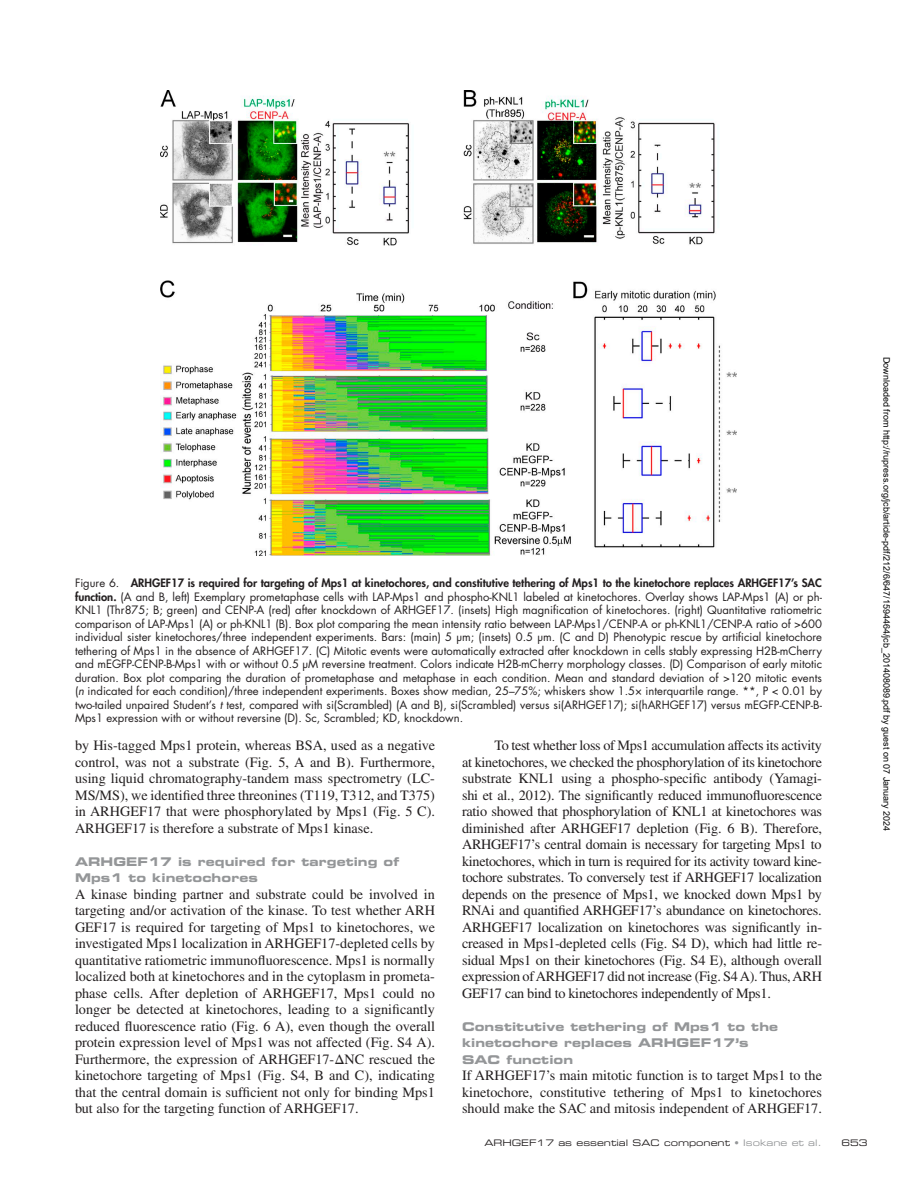
<style>
.page{position:relative;width:918px;height:1188px;background:#fff}
.page>*{position:absolute;margin:0;border:0;box-sizing:border-box;transform-origin:0 0}
.t1{font:14.25px/16.5px "Times LT Std";color:#231f20;text-align:justify}
.t2{font:12px/16.5px "Eurostile LT Std Bold Ex 2";letter-spacing:.005em;color:#949698}
.t3{font:11.25px/13.5px "Futura Std";color:#231f20;text-align:justify}
.t4{font:9px "Arial";color:#000}
.t5{font:9px "Eurostile LT Std Ex 2";color:#231f20}
.s1{font-weight:800}
.s2{font-style:italic}
.s3{font-family:"STIX General"}
.s4{color:#949698}
</style>
<div class="page">
<img style="left:160px;top:90px;width:577px;height:466px">
<p class="t3" style="left:75px;top:576px;width:749px">Figure 6. <span class="s1">ARHGEF17 is required for targeting of Mps1 at kinetochores, and constitutive tethering of Mps1 to the kinetochore replaces ARHGEF17’s SAC function.</span> (A and B, left) Exemplary prometaphase cells with LAP-Mps1 and phospho-KNL1 labeled at kinetochores. Overlay shows LAP-Mps1 (A) or ph-KNL1 (Thr875; B; green) and CENP-A (red) after knockdown of ARHGEF17. (insets) High magnification of kinetochores. (right) Quantitative ratiometric comparison of LAP-Mps1 (A) or ph-KNL1 (B). Box plot comparing the mean intensity ratio between LAP-Mps1/CENP-A or ph-KNL1/CENP-A ratio of &gt;600 individual sister kinetochores/three independent experiments. Bars: (main) 5 µm; (insets) 0.5 µm. (C and D) Phenotypic rescue by artificial kinetochore tethering of Mps1 in the absence of ARHGEF17. (C) Mitotic events were automatically extracted after knockdown in cells stably expressing H2B-mCherry and mEGFP-CENP-B-Mps1 with or without 0.5 µM reversine treatment. Colors indicate H2B-mCherry morphology classes. (D) Comparison of early mitotic duration. Box plot comparing the duration of prometaphase and metaphase in each condition. Mean and standard deviation of &gt;120 mitotic events (<span class="s2">n</span> indicated for each condition)/three independent experiments. Boxes show median, 25–75%; whiskers show 1.5× interquartile range. **, P &lt; 0.01 by two-tailed unpaired Student’s <span class="s2">t</span> test, compared with si(Scrambled) (A and B), si(Scrambled) versus si(ARHGEF17); si(hARHGEF17) versus mEGFP-CENP-B-Mps1 expression with or without reversine (D). Sc, Scrambled; KD, knockdown.</p>
<p class="t1" style="left:75px;top:737px;width:362px">by His-tagged Mps1 protein, whereas BSA, used as a negative control, was not a substrate (Fig. 5, A and B). Furthermore, using liquid chromatography-tandem mass spectrometry (LC-MS/MS), we identified three threonines (T119, T312, and T375) in ARHGEF17 that were phosphorylated by Mps1 (Fig. 5 C).<br>ARHGEF17 is therefore a substrate of Mps1 kinase.</p>
<p class="t2" style="left:75px;top:853px;width:326px">ARHGEF17 is required for targeting of<br>Mps1 to kinetochores</p>
<p class="t1" style="left:75px;top:885px;width:362px">A kinase binding partner and substrate could be involved in targeting and/or activation of the kinase. To test whether ARH GEF17 is required for targeting of Mps1 to kinetochores, we investigated Mps1 localization in ARHGEF17-depleted cells by quantitative ratiometric immunofluorescence. Mps1 is normally localized both at kinetochores and in the cytoplasm in prometa&shy;phase cells. After depletion of ARHGEF17, Mps1 could no longer be detected at kinetochores, leading to a significantly reduced fluorescence ratio (Fig. 6 A), even though the overall protein expression level of Mps1 was not affected (Fig. S4 A).<br>Furthermore, the expression of ARHGEF17-<span class="s3">Δ</span>NC rescued the kinetochore targeting of Mps1 (Fig. S4, B and C), indicating that the central domain is sufficient not only for binding Mps1 but also for the targeting function of ARHGEF17.</p>
<p class="t1" style="left:462px;top:737px;width:362px;text-indent:32px">To test whether loss of Mps1 accumulation affects its activity at kinetochores, we checked the phosphorylation of its kinetochore substrate KNL1 using a phospho-specific antibody (Yamagi&shy;shi et al., 2012). The significantly reduced immunofluorescence ratio showed that phosphorylation of KNL1 at kinetochores was diminished after ARHGEF17 depletion (Fig. 6 B). Therefore, ARHGEF17’s central domain is necessary for targeting Mps1 to kinetochores, which in turn is required for its activity toward kine&shy;tochore substrates. To conversely test if ARHGEF17 localization depends on the presence of Mps1, we knocked down Mps1 by RNAi and quantified ARHGEF17’s abundance on kinetochores.<br>ARHGEF17 localization on kinetochores was significantly in&shy;creased in Mps1-depleted cells (Fig. S4 D), which had little re&shy;sidual Mps1 on their kinetochores (Fig. S4 E), although overall expression of ARHGEF17 did not increase (Fig. S4 A). Thus, ARH GEF17 can bind to kinetochores independently of Mps1.</p>
<p class="t2" style="left:462px;top:1018px;width:318px">Constitutive tethering of Mps1 to the kinetochore replaces ARHGEF17’s<br>SAC function</p>
<p class="t1" style="left:462px;top:1067px;width:362px">If ARHGEF17’s main mitotic function is to target Mps1 to the kinetochore, constitutive tethering of Mps1 to kinetochores should make the SAC and mitosis independent of ARHGEF17.</p>
<p class="t5" style="left:484px;top:1136px;width:339px">AR HGEF17 as essential SAC component <span class="s4">• Isokane et al.</span></p>
<p class="t5" style="left:841px;top:1136px;width:28px">653</p>
<p class="t4" style="left:890px;top:357px;width:476px;rotate:90deg">Downloaded from http://rupress.org/jcb/article-pdf/212/6/647/1594464/jcb_201408089.pdf by guest on 07 January 2024</p>
</div>
